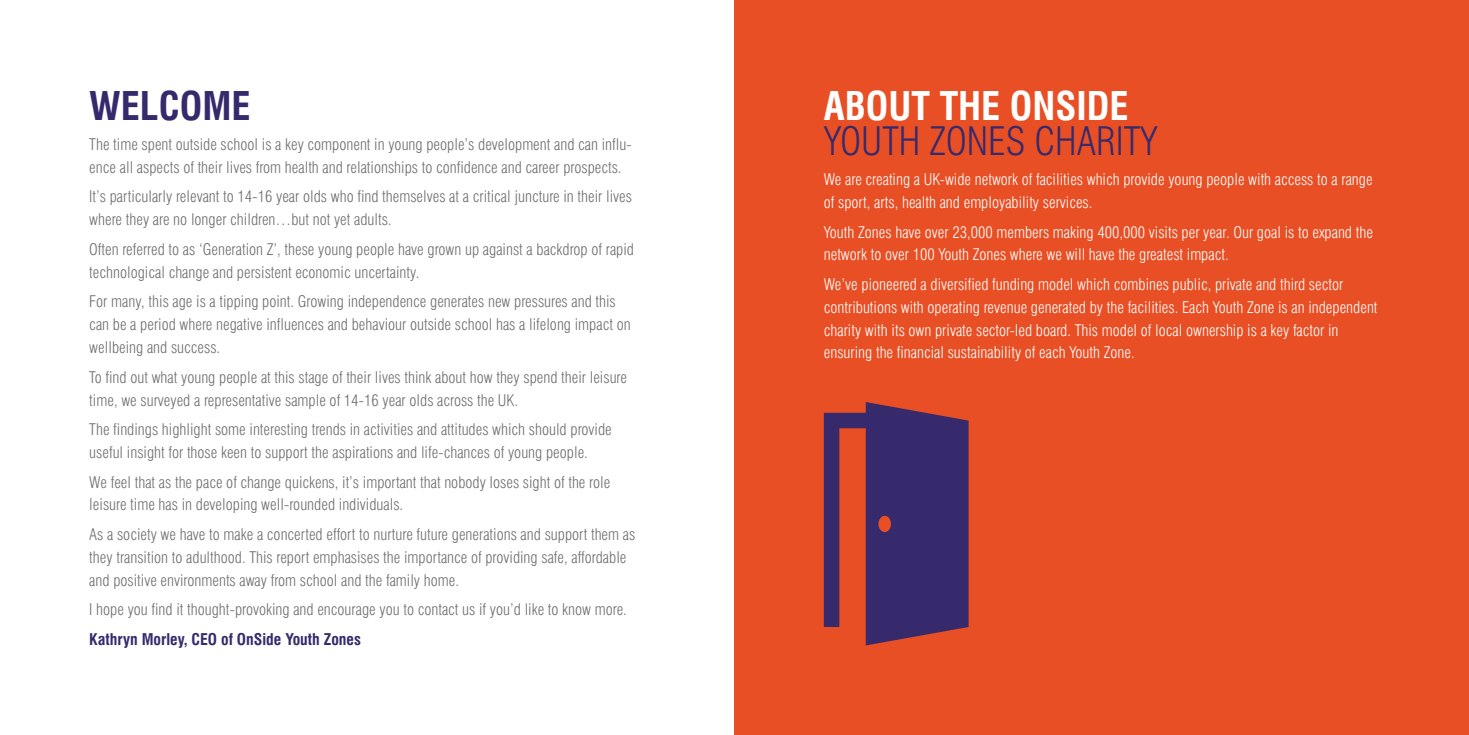
<style>
.page{position:relative;width:1469px;height:735px;background:#fff}
.page>*{position:absolute;margin:0;border:0;box-sizing:border-box;transform-origin:0 0}
.t1{font:300 condensed 38.5px "Swiss 721 BT";color:#362a6c}
.t2{font:700 condensed 38.5px "Swiss 721 BT";color:#fff}
.t3{font:700 condensed 38.5px "Swiss 721 BT";color:#362a6c}
.t4{font:300 condensed 15.75px/22.8px "Swiss 721 BT";color:#706f6f}
.t5{font:300 condensed 15.75px/22.8px "Swiss 721 BT";color:#fff}
.t6{font:700 condensed 15.75px "Swiss 721 BT";color:#362a6c}
</style>
<div class="page">
<div style="left:734px;top:0;width:734px;height:734px;background:#e84f24"></div>
<svg style="left:823px;top:402px;width:145px;height:243px"></svg>
<h1 class="t3" style="left:89px;top:83px;width:163px">WELCOME</h1>
<p class="t4" style="left:89px;top:133px;width:544px">The time spent outside school is a key component in young people’s development and can influ&shy;ence all aspects of their lives from health and relationships to confidence and career prospects.</p>
<p class="t4" style="left:89px;top:185px;width:544px">It’s particularly relevant to 14-16 year olds who find themselves at a critical juncture in their lives where they are no longer children…but not yet adults.</p>
<p class="t4" style="left:89px;top:238px;width:546px">Often referred to as ‘Generation Z’, these young people have grown up against a backdrop of rapid technological change and persistent economic uncertainty.</p>
<p class="t4" style="left:89px;top:290px;width:543px">For many, this age is a tipping point. Growing independence generates new pressures and this can be a period where negative influences and behaviour outside school has a lifelong impact on wellbeing and success.</p>
<p class="t4" style="left:89px;top:365px;width:539px">To find out what young people at this stage of their lives think about how they spend their leisure time, we surveyed a representative sample of 14-16 year olds across the UK.</p>
<p class="t4" style="left:89px;top:418px;width:524px">The findings highlight some interesting trends in activities and attitudes which should provide useful insight for those keen to support the aspirations and life-chances of young people.</p>
<p class="t4" style="left:89px;top:470px;width:522px">We feel that as the pace of change quickens, it’s important that nobody loses sight of the role leisure time has in developing well-rounded individuals.</p>
<p class="t4" style="left:89px;top:522px;width:547px">As a society we have to make a concerted effort to nurture future generations and support them as they transition to adulthood. This report emphasises the importance of providing safe, affordable and positive environments away from school and the family home.</p>
<p class="t4" style="left:89px;top:598px;width:539px">I hope you find it thought-provoking and encourage you to contact us if you’d like to know more.</p>
<p class="t6" style="left:89px;top:629px;width:273px">Kathryn Morley, CEO of OnSide Youth Zones</p>
<h1 class="t2" style="left:823px;top:83px;width:306px">ABOUT THE ONSIDE</h1>
<h1 class="t1" style="left:823px;top:118px;width:335px">YOUTH ZONES CHARITY</h1>
<p class="t5" style="left:823px;top:168px;width:550px">We are creating a UK-wide network of facilities which provide young people with access to a range of sport, arts, health and employability services.</p>
<p class="t5" style="left:823px;top:220px;width:550px">Youth Zones have over 23,000 members making 400,000 visits per year. Our goal is to expand the network to over 100 Youth Zones where we will have the greatest impact.</p>
<p class="t5" style="left:823px;top:273px;width:555px">We’ve pioneered a diversified funding model which combines public, private and third sector contributions with operating revenue generated by the facilities. Each Youth Zone is an independent charity with its own private sector-led board. This model of local ownership is a key factor in ensuring the financial sustainability of each Youth Zone.</p>
</div>
